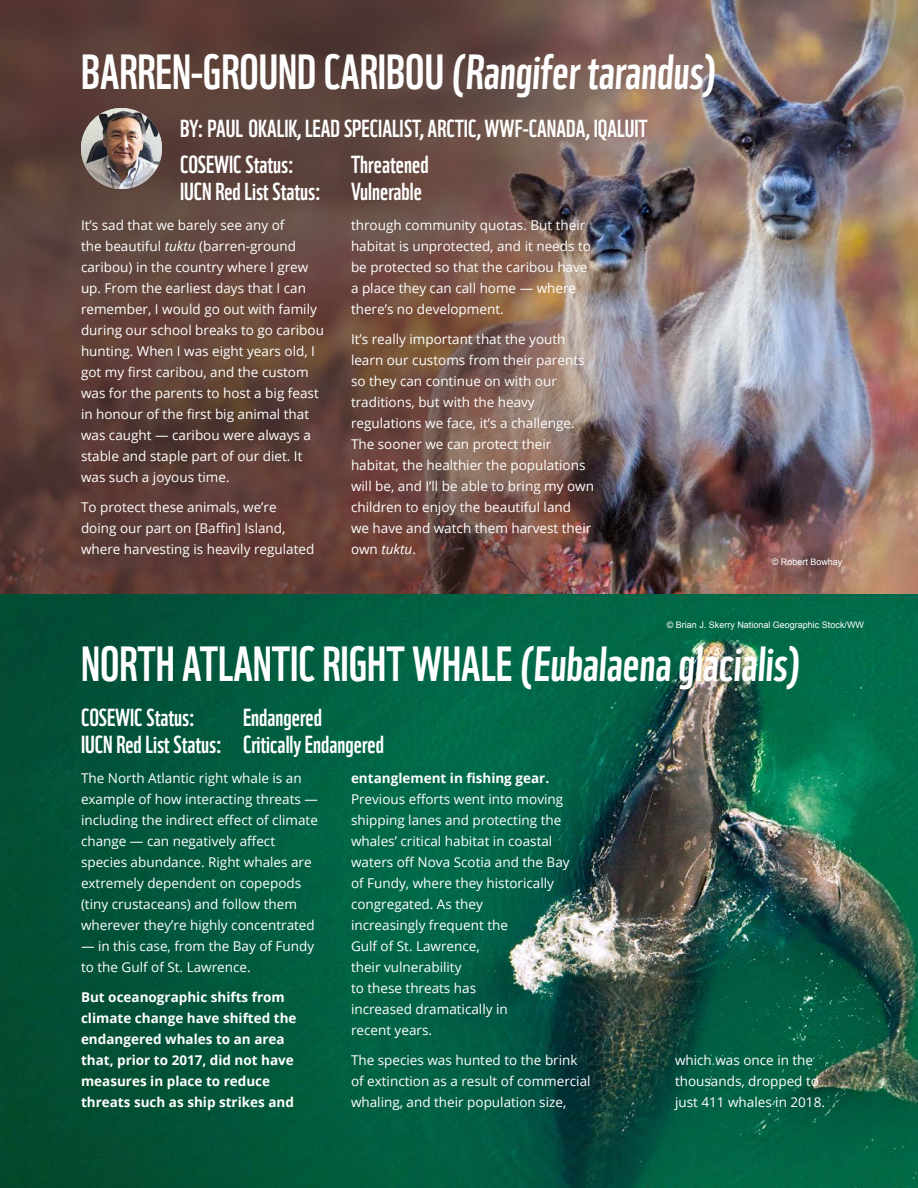
<style>
.page{position:relative;width:918px;height:1188px;background:#fff}
.page>*{position:absolute;margin:0;border:0;box-sizing:border-box;transform-origin:0 0}
.species_highlight_wt{font:48px "WWF";color:#fff}
.Status{font:24px "WWF";color:#fff}
.subhead_span{font:24px "WWF";color:#fff}
.body_sans{font:13.5px/21px "Open Sans";color:#fff}
.body_sans-2{font:700 13.5px/21px "Open Sans";color:#fff}
.Copyright_Credit{font:9px "Arial";color:#fff}
.s1{font-style:italic}
.s2{font-weight:700}
</style>
<div class="page">
<img style="left:0;top:594px;width:918px;height:594px">
<img style="left:598px;top:0;width:320px;height:594px">
<svg style="left:0;top:0;width:598px;height:594px;background:#664840"></svg>
<img style="left:81px;top:108px;width:81px;height:81px;border-radius:40px">
<p class="species_highlight_wt" style="left:81px;top:34px;width:641px">BARREN-GROUND CARIBOU (Rangifer tarandus)</p>
<p class="subhead_span" style="left:180px;top:109px;width:469px">BY: PAUL OKALIK, LEAD SPECIALIST, ARCTIC, WWF-CANADA, IQALUIT</p>
<p class="Status" style="left:180px;top:145px;width:115px">COSEWIC Status:</p>
<p class="Status" style="left:351px;top:145px;width:79px">Threatened</p>
<p class="Status" style="left:180px;top:172px;width:243px">IUCN Red List Status: Vulnerable</p>
<p class="body_sans" style="left:81px;top:214px;width:245px">It’s sad that we barely see any of<br>the beautiful <span class="s1">tuktu</span> (barren-ground caribou) in the country where I grew up. From the earliest days that I can remember, I would go out with family during our school breaks to go caribou hunting. When I was eight years old, I got my first caribou, and the custom was for the parents to host a big feast in honour of the first big animal that was caught — caribou were always a stable and staple part of our diet. It was such a joyous time.</p>
<p class="body_sans" style="left:81px;top:496px;width:235px">To protect these animals, we’re doing our part on [Baffin] Island, where harvesting is heavily regulated</p>
<p class="body_sans" style="left:351px;top:214px;width:241px">through community quotas. But their habitat is unprotected, and it needs to be protected so that the caribou have a place they can call home — where there’s no development.</p>
<p class="body_sans" style="left:351px;top:328px;width:245px">It’s really important that the youth learn our customs from their parents so they can continue on with our traditions, but with the heavy regulations we face, it’s a challenge.<br>The sooner we can protect their habitat, the healthier the populations will be, and I’ll be able to bring my own children to enjoy the beautiful land<br>we have and watch them harvest their own <span class="s1">tuktu</span>.</p>
<p class="Copyright_Credit" style="left:772px;top:555px;width:72px">© Robert Bowhay</p>
<p class="Copyright_Credit" style="left:667px;top:618px;width:199px">© Brian J. Skerry National Geographic Stock/WW</p>
<p class="species_highlight_wt" style="left:81px;top:626px;width:725px">NORTH ATLANTIC RIGHT WHALE (Eubalaena glacialis)</p>
<p class="Status" style="left:81px;top:698px;width:115px">COSEWIC Status:</p>
<p class="Status" style="left:243px;top:698px;width:81px">Endangered</p>
<p class="Status" style="left:81px;top:725px;width:305px">IUCN Red List Status: Critically Endangered</p>
<p class="body_sans" style="left:81px;top:767px;width:238px">The North Atlantic right whale is an example of how interacting threats — including the indirect effect of climate change — can negatively affect species abundance. Right whales are extremely dependent on copepods (tiny crustaceans) and follow them wherever they’re highly concentrated</p>
<p class="body_sans" style="left:81px;top:935px;width:235px">— in this case, from the Bay of Fundy to the Gulf of St. Lawrence.</p>
<p class="body_sans-2" style="left:81px;top:986px;width:217px">But oceanographic shifts from climate change have shifted the endangered whales to an area that, prior to 2017, did not have measures in place to reduce threats such as ship strikes and</p>
<p class="body_sans" style="left:351px;top:767px;width:220px"><span class="s2">entanglement in fishing gear.<br></span>Previous efforts went into moving shipping lanes and protecting the whales’ critical habitat in coastal waters off Nova Scotia and the Bay of Fundy, where they historically congregated. As they<br>increasingly frequent the<br>Gulf of St. Lawrence,<br>their vulnerability<br>to these threats has<br>increased dramatically in<br>recent years.</p>
<p class="body_sans" style="left:351px;top:1049px;width:241px">The species was hunted to the brink of extinction as a result of commercial whaling, and their population size,</p>
<p class="body_sans" style="left:675px;top:1049px;width:152px">which was once in the thousands, dropped to just 411 whales in 2018.</p>
</div>
